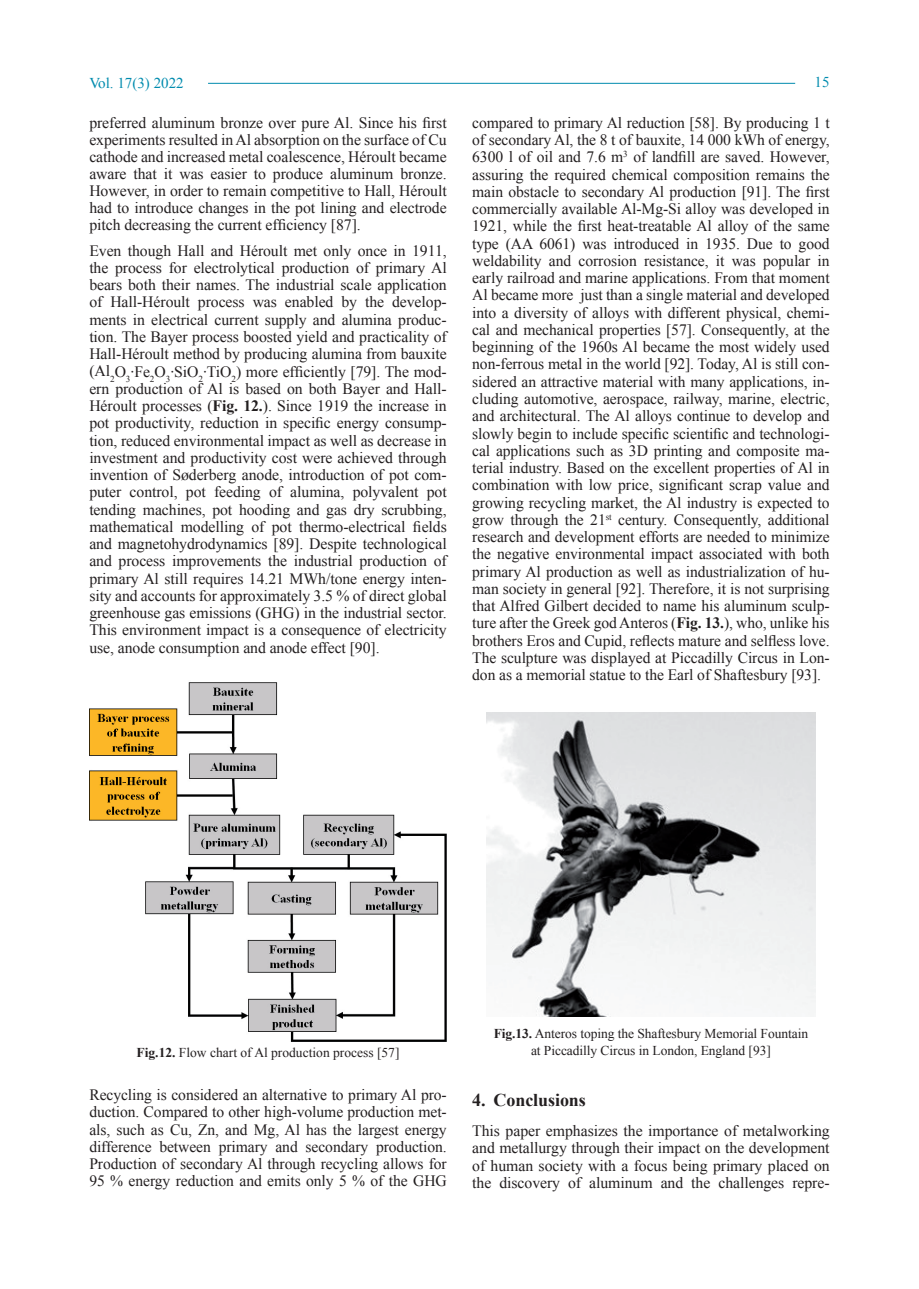
<style>
.page{position:relative;width:919px;height:1289px;background:#fff}
.page>*{position:absolute;margin:0;border:0;box-sizing:border-box;transform-origin:0 0}
.t1{font:700 18px "Times New Roman";letter-spacing:-.005em;color:#231f20}
.t2{font:15.75px/17.2px "Times New Roman";letter-spacing:-.005em;color:#231f20;text-align:justify}
.t3{font:15px "Times New Roman";color:#008bae}
.t4{font:13.5px/17.2px "Times New Roman";letter-spacing:-.005em;color:#231f20;text-align:center}
.s1{font-weight:700}
</style>
<div class="page">
<hr style="left:208px;top:83px;width:587px;height:1px;background:#008bae">
<img style="left:90px;top:682px;width:356px;height:359px">
<img style="left:486px;top:712px;width:329px;height:304px">
<p class="t3" style="left:89px;top:73px;width:96px">Vol. 17(3) 2022</p>
<p class="t3" style="left:814px;top:71px;width:16px">15</p>
<p class="t2" style="left:89px;top:114px;width:359px">preferred aluminum bronze over pure Al. Since his first experiments resulted in Al absorption on the surface of Cu cathode and increased metal coalescence, Héroult became aware that it was easier to produce aluminum bronze.<br>However, in order to remain competitive to Hall, Héroult had to introduce changes in the pot lining and electrode pitch decreasing the current efficiency [87].</p>
<p class="t2" style="left:89px;top:241px;width:359px">Even though Hall and Héroult met only once in 1911, the process for electrolytical production of primary Al bears both their names. The industrial scale application of Hall-Héroult process was enabled by the develop&shy;ments in electrical current supply and alumina produc&shy;tion. The Bayer process boosted yield and practicality of Hall-Héroult method by producing alumina from bauxite (Al<sub>2</sub>O<sub>3</sub>·Fe<sub>2</sub>O<sub>3</sub>·SiO<sub>2</sub>·TiO<sub>2</sub>) more efficiently [79]. The mod&shy;ern production of Al is based on both Bayer and Hall-Héroult processes (<span class="s1">Fig. 12.</span>). Since 1919 the increase in pot productivity, reduction in specific energy consump&shy;tion, reduced environmental impact as well as decrease in investment and productivity cost were achieved through invention of Søderberg anode, introduction of pot com&shy;puter control, pot feeding of alumina, polyvalent pot tending machines, pot hooding and gas dry scrubbing, mathematical modelling of pot thermo-electrical fields and magnetohydrodynamics [89]. Despite technological and process improvements the industrial production of primary Al still requires 14.21 MWh/tone energy inten&shy;sity and accounts for approximately 3.5 % of direct global greenhouse gas emissions (GHG) in the industrial sector.<br>This environment impact is a consequence of electricity use, anode consumption and anode effect [90].</p>
<p class="t2" style="left:472px;top:114px;width:359px">compared to primary Al reduction [58]. By producing 1 t of secondary Al, the 8 t of bauxite, 14 000 kWh of energy, 6300 l of oil and 7.6 m<sup>3</sup> of landfill are saved. However, assuring the required chemical composition remains the main obstacle to secondary Al production [91]. The first commercially available Al-Mg-Si alloy was developed in 1921, while the first heat-treatable Al alloy of the same type (AA 6061) was introduced in 1935. Due to good weldability and corrosion resistance, it was popular in early railroad and marine applications. From that moment Al became more just than a single material and developed into a diversity of alloys with different physical, chemi&shy;cal and mechanical properties [57]. Consequently, at the beginning of the 1960s Al became the most widely used non-ferrous metal in the world [92]. Today, Al is still con&shy;sidered an attractive material with many applications, in&shy;cluding automotive, aerospace, railway, marine, electric, and architectural. The Al alloys continue to develop and slowly begin to include specific scientific and technologi&shy;cal applications such as 3D printing and composite ma&shy;terial industry. Based on the excellent properties of Al in combination with low price, significant scrap value and growing recycling market, the Al industry is expected to grow through the 21<sup>st</sup> century. Consequently, additional research and development efforts are needed to minimize the negative environmental impact associated with both primary Al production as well as industrialization of hu&shy;man society in general [92]. Therefore, it is not surprising that Alfred Gilbert decided to name his aluminum sculp&shy;ture after the Greek god Anteros (<span class="s1">Fig. 13.</span>), who, unlike his brothers Eros and Cupid, reflects mature and selfless love.<br>The sculpture was displayed at Piccadilly Circus in Lon&shy;don as a memorial statue to the Earl of Shaftesbury [93].</p>
<p class="t4" style="left:136px;top:1043px;width:264px"><span class="s1">Fig.12.</span> Flow chart of Al production process [57]</p>
<p class="t2" style="left:89px;top:1085px;width:359px">Recycling is considered an alternative to primary Al pro&shy;duction. Compared to other high-volume production met&shy;als, such as Cu, Zn, and Mg, Al has the largest energy difference between primary and secondary production.<br>Production of secondary Al through recycling allows for 95 % energy reduction and emits only 5 % of the GHG</p>
<p class="t4" style="left:493px;top:1024px;width:316px"><span class="s1">Fig.13.</span> Anteros toping the Shaftesbury Memorial Fountain at Piccadilly Circus in London, England [93]</p>
<p class="t1" style="left:472px;top:1087px;width:115px">4. Conclusions</p>
<p class="t2" style="left:472px;top:1121px;width:359px">This paper emphasizes the importance of metalworking and metallurgy through their impact on the development of human society with a focus being primary placed on the discovery of aluminum and the challenges repre-</p>
</div>
